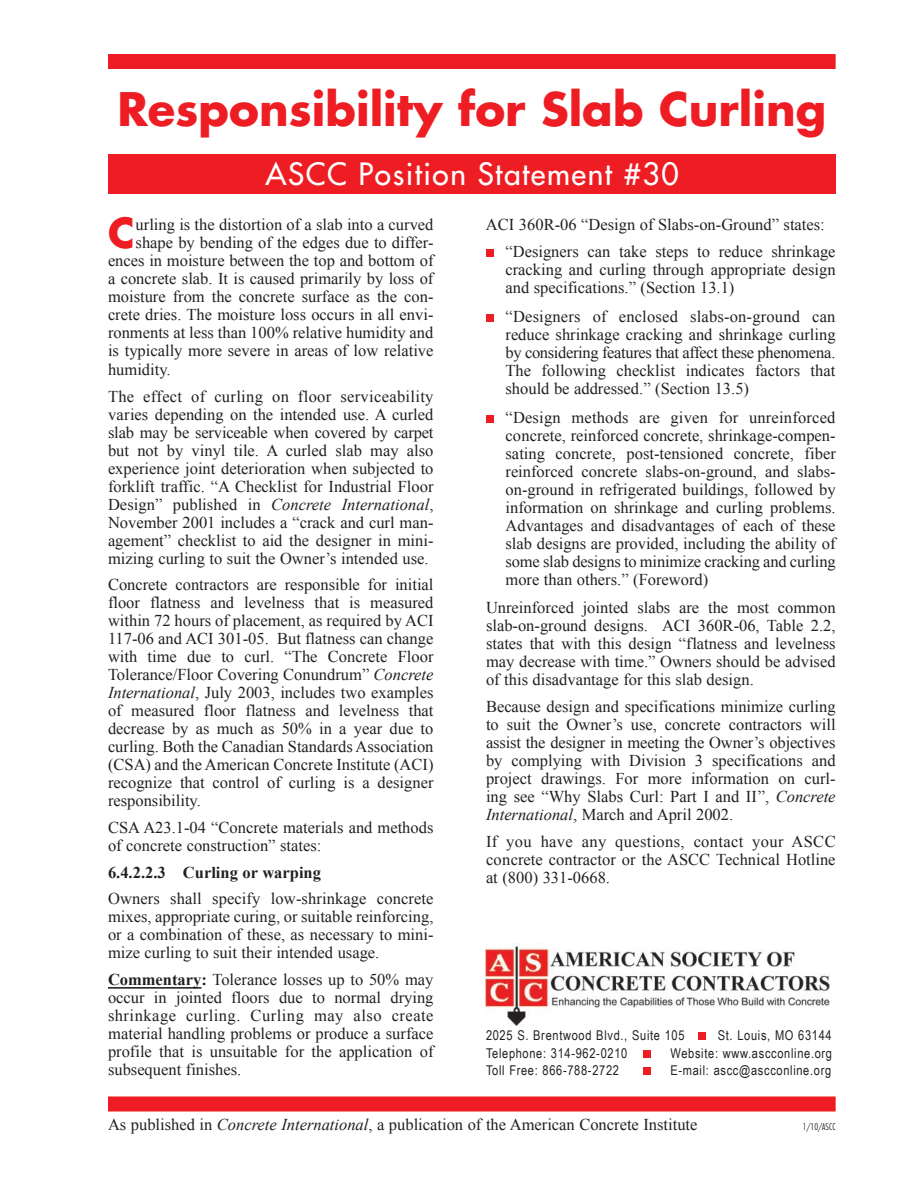
<style>
.page{position:relative;width:918px;height:1188px;background:#fff}
.page>*{position:absolute;margin:0;border:0;box-sizing:border-box;transform-origin:0 0}
.t1{font:700 45px "Futura";color:#ee1d23}
.t2{font:700 40.35px "Futura";color:#ee1d23}
.t3{font:30px "Futura";letter-spacing:.05em;color:#fff}
.t4{font:16.5px/18px "Times New Roman";color:#231f20;text-align:justify}
.t5{font:700 16.5px "Times New Roman";color:#231f20}
.t6{font:13.5px "Arial Narrow";letter-spacing:.05em;color:#231f20}
.t7{font:300 condensed 9px "Futura";color:#231f20}
.s1{font-style:italic}
.s2{font-weight:700}
</style>
<div class="page">
<div style="left:108px;top:54px;width:728px;height:15px;background:#ee1d23"></div>
<div style="left:108px;top:155px;width:728px;height:39px;background:#ee1d23"></div>
<hr style="left:108px;top:987px;width:93px;height:2px;background:#231f20">
<div style="left:486px;top:249px;width:8px;height:8px;background:#ee1d23"></div>
<div style="left:486px;top:314px;width:8px;height:8px;background:#ee1d23"></div>
<div style="left:486px;top:415px;width:8px;height:8px;background:#ee1d23"></div>
<img style="left:486px;top:944px;width:344px;height:82px">
<div style="left:698px;top:1032px;width:8px;height:8px;background:#ee1d23"></div>
<div style="left:644px;top:1067px;width:7px;height:8px;background:#ee1d23"></div>
<div style="left:644px;top:1050px;width:7px;height:8px;background:#ee1d23"></div>
<div style="left:108px;top:1096px;width:728px;height:16px;background:#ee1d23"></div>
<h1 class="t1" style="left:117px;top:79px;width:710px">Responsibility for Slab Curling</h1>
<h3 class="t3" style="left:266px;top:155px;width:415px">ASCC Position Statement #30</h3>
<h2 class="t2" style="left:108px;top:206px;width:28px">C</h2>
<p class="t4" style="left:136px;top:215px;width:299px">urling is the distortion of a slab into a curved</p>
<p class="t4" style="left:506px;top:211px;width:332px;line-height:26.5px;text-indent:-20px">ACI 360R-06 “Design of Slabs-on-Ground” states: “Designers can take steps to reduce shrinkage</p>
<p class="t4" style="left:506px;top:260px;width:332px">cracking and curling through appropriate design and specifications.” (Section 13.1)</p>
<p class="t4" style="left:506px;top:307px;width:332px">“Designers of enclosed slabs-on-ground can reduce shrinkage cracking and shrinkage curling by considering features that affect these phenomena.<br>The following checklist indicates factors that should be addressed.” (Section 13.5)</p>
<p class="t4" style="left:506px;top:408px;width:332px">“Design methods are given for unreinforced concrete, reinforced concrete, shrinkage-compen&shy;sating concrete, post-tensioned concrete, fiber reinforced concrete slabs-on-ground, and slabs&shy;on-ground in refrigerated buildings, followed by information on shrinkage and curling problems.<br>Advantages and disadvantages of each of these slab designs are provided, including the ability of some slab designs to minimize cracking and curling more than others.” (Foreword)</p>
<p class="t4" style="left:486px;top:599px;width:351px">Unreinforced jointed slabs are the most common slab-on-ground designs. ACI 360R-06, Table 2.2, states that with this design “flatness and levelness may decrease with time.” Owners should be advised of this disadvantage for this slab design.</p>
<p class="t4" style="left:486px;top:697px;width:351px">Because design and specifications minimize curling to suit the Owner’s use, concrete contractors will assist the designer in meeting the Owner’s objectives by complying with Division 3 specifications and project drawings. For more information on curl&shy;ing see “Why Slabs Curl: Part I and II”, <span class="s1">Concrete International</span>, March and April 2002.</p>
<p class="t4" style="left:486px;top:832px;width:351px">If you have any questions, contact your ASCC concrete contractor or the ASCC Technical Hotline at (800) 331-0668.</p>
<p class="t4" style="left:136px;top:233px;width:299px">shape by bending of the edges due to differ-</p>
<p class="t4" style="left:108px;top:251px;width:327px">ences in moisture between the top and bottom of</p>
<p class="t4" style="left:108px;top:269px;width:327px">a concrete slab. It is caused primarily by loss of</p>
<p class="t4" style="left:108px;top:288px;width:327px">moisture from the concrete surface as the con-</p>
<p class="t4" style="left:108px;top:306px;width:327px">crete dries. The moisture loss occurs in all envi-</p>
<p class="t4" style="left:108px;top:324px;width:327px">ronments at less than 100% relative humidity and</p>
<p class="t4" style="left:108px;top:342px;width:327px">is typically more severe in areas of low relative</p>
<p class="t4" style="left:108px;top:360px;width:64px">humidity.</p>
<p class="t4" style="left:108px;top:387px;width:327px">The effect of curling on floor serviceability varies depending on the intended use. A curled slab may be serviceable when covered by carpet but not by vinyl tile. A curled slab may also experience joint deterioration when subjected to forklift traffic. “A Checklist for Industrial Floor Design” published in <span class="s1">Concrete International</span>, November 2001 includes a “crack and curl man&shy;agement” checklist to aid the designer in mini&shy;mizing curling to suit the Owner’s intended use.</p>
<p class="t4" style="left:108px;top:576px;width:327px">Concrete contractors are responsible for initial floor flatness and levelness that is measured within 72 hours of placement, as required by ACI 117-06 and ACI 301-05. But flatness can change with time due to curl. “The Concrete Floor Tolerance/Floor Covering Conundrum” <span class="s1">Concrete International</span>, July 2003, includes two examples of measured floor flatness and levelness that decrease by as much as 50% in a year due to curling. Both the Canadian Standards Association (CSA) and the American Concrete Institute (ACI) recognize that control of curling is a designer responsibility.</p>
<p class="t4" style="left:108px;top:818px;width:327px">CSA A23.1-04 “Concrete materials and methods of concrete construction” states:</p>
<p class="t5" style="left:108px;top:861px;width:215px">6.4.2.2.3 Curling or warping</p>
<p class="t4" style="left:108px;top:890px;width:327px">Owners shall specify low-shrinkage concrete mixes, appropriate curing, or suitable reinforcing, or a combination of these, as necessary to mini&shy;mize curling to suit their intended usage.</p>
<p class="t4" style="left:108px;top:970px;width:327px"><span class="s2">Commentary:</span> Tolerance losses up to 50% may occur in jointed floors due to normal drying shrinkage curling. Curling may also create material handling problems or produce a surface profile that is unsuitable for the application of subsequent finishes.</p>
<p class="t6" style="left:486px;top:1025px;width:200px">2025 S. Brentwood Blvd., Suite 105</p>
<p class="t6" style="left:718px;top:1025px;width:116px">St. Louis, MO 63144</p>
<p class="t6" style="left:486px;top:1043px;width:143px">Telephone: 314-962-0210</p>
<p class="t6" style="left:671px;top:1043px;width:163px">Website: www.ascconline.org</p>
<p class="t6" style="left:486px;top:1061px;width:135px">Toll Free: 866-788-2722</p>
<p class="t6" style="left:671px;top:1061px;width:162px">E-mail: ascc@ascconline.org</p>
<p class="t4" style="left:108px;top:1116px;width:591px">As published in <span class="s1">Concrete International</span>, a publication of the American Concrete Institute</p>
<p class="t7" style="left:803px;top:1121px;width:34px">1/10/ASCC</p>
</div>
